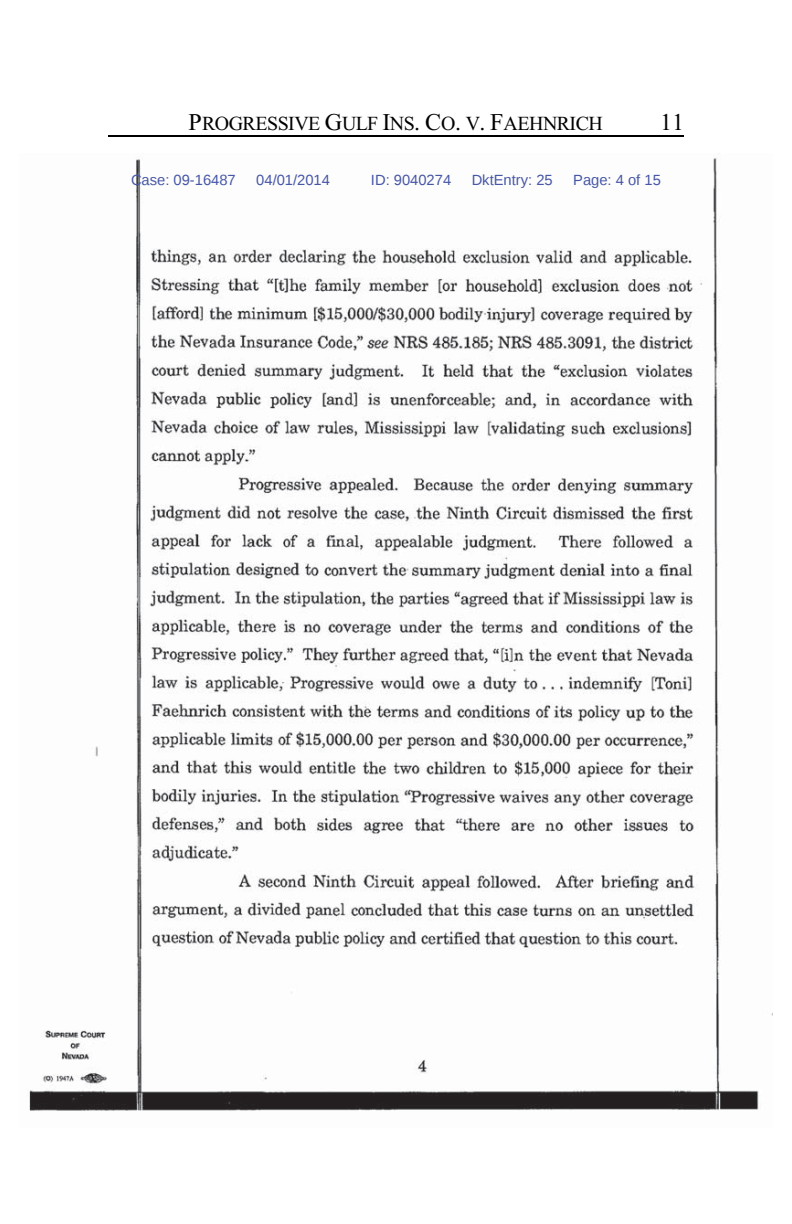
<style>
.page{position:relative;width:792px;height:1224px;background:#fff}
.page>*{position:absolute;margin:0;border:0;box-sizing:border-box;transform-origin:0 0}
.t1{font:24px "Times New Roman";color:#000}
.t2{font:20px "Times New Roman";letter-spacing:-.025em;color:#000}
.t3{font:14.8px "Liberation Sans";color:#4757a6}
.s1{font-size:24px}
</style>
<div class="page">
<img style="left:29px;top:158px;width:743px;height:953px">
<hr style="left:108px;top:135px;width:576px;height:2px;background:#000">
<h2 class="t2" style="left:189px;top:116px;width:416px"><span class="s1">P</span>ROGRESSIVE <span class="s1">G</span>ULF <span class="s1">I</span>NS<span class="s1">. C</span>O<span class="s1">.</span> V<span class="s1">. F</span>AEHNRICH</h2>
<h1 class="t1" style="left:660px;top:114px;width:25px">11</h1>
<p class="t3" style="left:131px;top:171px;width:106px">Case: 09-16487</p>
<p class="t3" style="left:256px;top:171px;width:75px">04/01/2014</p>
<p class="t3" style="left:371px;top:171px;width:82px">ID: 9040274</p>
<p class="t3" style="left:472px;top:171px;width:83px">DktEntry: 25</p>
<p class="t3" style="left:573px;top:171px;width:89px">Page: 4 of 15</p>
</div>
